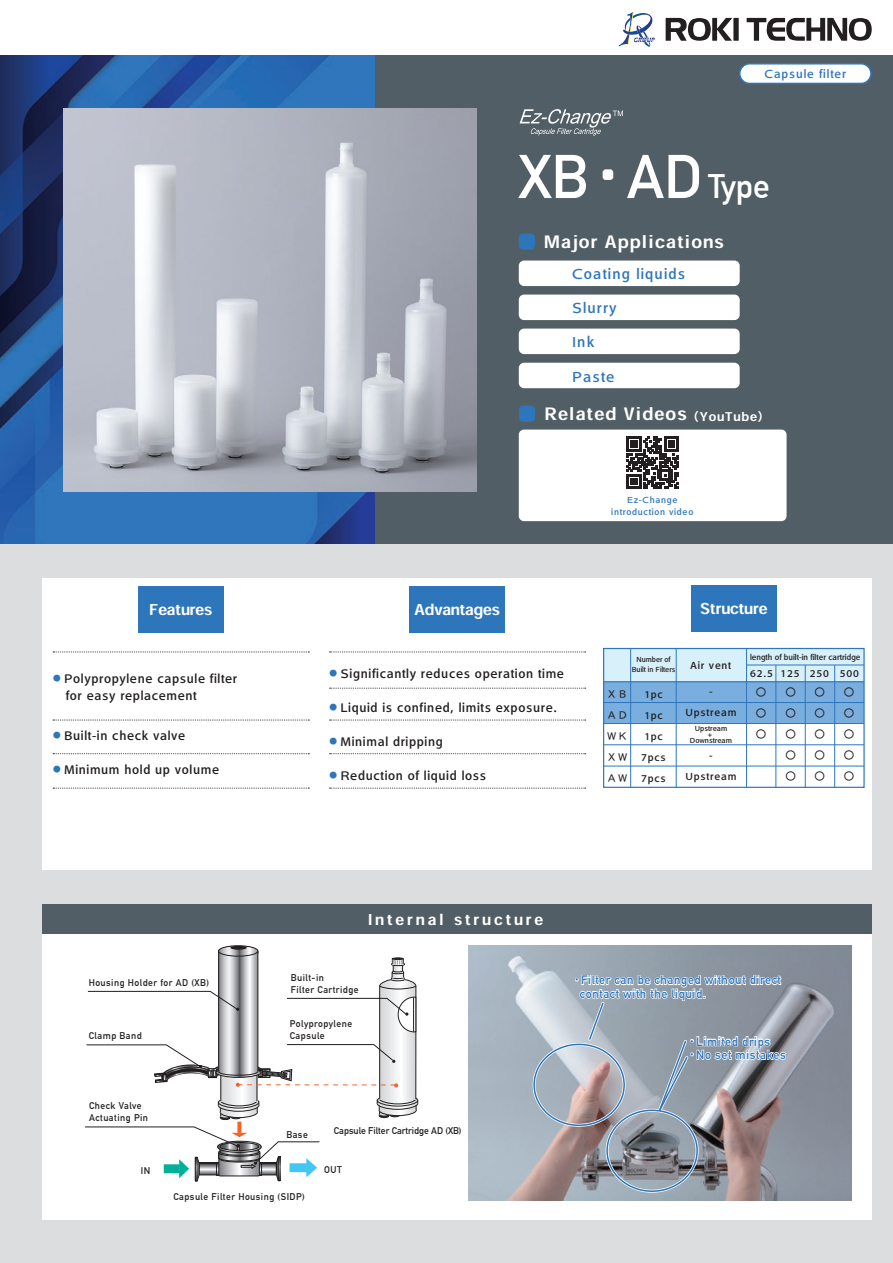
<style>
.page{position:relative;width:893px;height:1263px;background:#fff}
.page>*{position:absolute;margin:0;border:0;box-sizing:border-box;transform-origin:0 0}
.t1{font:700 60.6px "DIN Alternate";color:#fff}
.t2{font:16.95px "Heisei Kaku Go Std W7";letter-spacing:.075em;color:#fff}
.t3{font:14.85px "Heisei Kaku Go Std W5";letter-spacing:.075em;color:#2e76bc}
.t4{font:14.85px "Heisei Kaku Go Std W7";color:#fff}
.t5{font:14.85px "Heisei Kaku Go Std W7";letter-spacing:.2em;color:#fff}
.t6{font:12.75px/16.5px "Heisei Kaku Go Std W5";letter-spacing:.05em;color:#231f20}
.t7{font:700 12px/13.5px "DIN Alternate";letter-spacing:.05em;color:#2e76bc}
.t8{font:12px "Heisei Kaku Go Std W5";letter-spacing:.075em;color:#2e76bc}
.t9{font:10.5px/21px "Heisei Kaku Go Std W5";letter-spacing:.075em;color:#231f20;text-align:center}
.t10{font:10.5px/21px "BIZ UDP Gothic Bold";color:#231f20;text-align:justify}
.t11{font:700 9.6px/12px "DIN Alternate";letter-spacing:.05em;color:#231f20}
.t12{font:700 9.6px "DIN Alternate";color:#231f20}
.t13{font:9px/12px "Heisei Kaku Go Std W5";letter-spacing:.075em;color:#2e76bc;text-align:center}
.t14{font:8.25px "Heisei Kaku Go Std W5";color:#231f20}
.t15{font:7.5px/6px "Heisei Kaku Go Std W5";color:#231f20;text-align:center}
.s1{font-family:"Heisei Kaku Go Std W5";font-weight:400}
.s2{font-size:33.3px}
.s3{font-size:12px}
</style>
<div class="page">
<div style="left:374px;top:55px;width:519px;height:489px;background:#525e65"></div>
<img style="left:0;top:55px;width:374px;height:489px">
<img style="left:164px;top:491px;width:210px;height:53px">
<div style="left:0;top:544px;width:893px;height:719px;background:#dcdddf"></div>
<div style="left:43px;top:578px;width:829px;height:292px;background:#fff"></div>
<div style="left:519px;top:233px;width:16px;height:17px;background:#2e76bc;border-radius:4px"></div>
<svg style="left:53px;top:720px;width:256px;height:1px"></svg>
<svg style="left:53px;top:652px;width:256px;height:1px"></svg>
<svg style="left:53px;top:788px;width:256px;height:1px"></svg>
<svg style="left:53px;top:753px;width:256px;height:1px"></svg>
<svg style="left:330px;top:720px;width:256px;height:1px"></svg>
<svg style="left:330px;top:652px;width:256px;height:1px"></svg>
<svg style="left:330px;top:688px;width:256px;height:1px"></svg>
<svg style="left:330px;top:788px;width:256px;height:1px"></svg>
<svg style="left:330px;top:753px;width:256px;height:1px"></svg>
<div style="left:519px;top:295px;width:221px;height:25px;background:#fff;border-radius:5px"></div>
<div style="left:519px;top:261px;width:221px;height:25px;background:#fff;border-radius:5px"></div>
<div style="left:519px;top:329px;width:221px;height:25px;background:#fff;border-radius:5px"></div>
<div style="left:519px;top:363px;width:221px;height:25px;background:#fff;border-radius:5px"></div>
<div style="left:43px;top:904px;width:829px;height:315px;background:#fff"></div>
<div style="left:43px;top:904px;width:829px;height:29px;background:#525e65"></div>
<svg style="left:520px;top:109px;width:103px;height:27px"></svg>
<img style="left:468px;top:945px;width:383px;height:255px">
<svg style="left:237px;top:1122px;width:4px;height:4px"></svg>
<div style="left:220px;top:1116px;width:10px;height:4px;border:1px solid #231f20;border-radius:50%"></div>
<svg style="left:86px;top:945px;width:333px;height:174px"></svg>
<svg style="left:85px;top:1126px;width:235px;height:55px"></svg>
<svg style="left:574px;top:969px;width:213px;height:145px"></svg>
<div style="left:606px;top:1109px;width:92px;height:83px;border:2px solid #2e76bc;border-radius:50%"></div>
<img style="left:64px;top:108px;width:412px;height:383px">
<div style="left:604px;top:682px;width:260px;height:41px;background:#79aede"></div>
<div style="left:604px;top:648px;width:260px;height:34px;background:#d8f0fa"></div>
<hr style="left:604px;top:766px;width:260px;height:1px;background:#2e76bc">
<hr style="left:604px;top:744px;width:260px;height:1px;background:#2e76bc">
<hr style="left:604px;top:723px;width:260px;height:1px;background:#2e76bc">
<hr style="left:604px;top:702px;width:260px;height:1px;background:#2e76bc">
<hr style="left:746px;top:665px;width:118px;height:1px;background:#2e76bc">
<hr style="left:604px;top:681px;width:260px;height:1px;background:#2e76bc">
<hr style="left:630px;top:648px;width:1px;height:139px;background:#2e76bc">
<hr style="left:676px;top:648px;width:1px;height:139px;background:#2e76bc">
<hr style="left:746px;top:648px;width:1px;height:139px;background:#2e76bc">
<hr style="left:805px;top:665px;width:1px;height:122px;background:#2e76bc">
<hr style="left:776px;top:665px;width:1px;height:122px;background:#2e76bc">
<hr style="left:834px;top:665px;width:1px;height:122px;background:#2e76bc">
<div style="left:603px;top:648px;width:262px;height:140px;border:1px solid #2e76bc"></div>
<div style="left:740px;top:64px;width:131px;height:19px;background:#fff;border-radius:10px"></div>
<div style="left:739px;top:63px;width:133px;height:21px;border:2px solid #2e76bc;border-radius:10px"></div>
<div style="left:138px;top:586px;width:85px;height:47px;background:#2e76bc"></div>
<div style="left:410px;top:586px;width:95px;height:47px;background:#2e76bc"></div>
<div style="left:691px;top:586px;width:85px;height:46px;background:#2e76bc"></div>
<svg style="left:619px;top:12px;width:36px;height:35px"></svg>
<svg style="left:666px;top:18px;width:66px;height:23px"></svg>
<div style="left:733px;top:18px;width:6px;height:23px;background:#231f20"></div>
<svg style="left:747px;top:18px;width:125px;height:23px"></svg>
<div style="left:519px;top:406px;width:16px;height:16px;background:#2e76bc;border-radius:4px"></div>
<div style="left:519px;top:430px;width:267px;height:91px;background:#fff;border-radius:5px"></div>
<svg style="left:627px;top:437px;width:52px;height:52px"></svg>
<p class="t8" style="left:764px;top:66px;width:83px">Capsule filter</p>
<h1 class="t1" style="left:519px;top:131px;width:253px">XB<span class="s1">・</span>AD <span class="s2">Type</span></h1>
<h2 class="t2" style="left:544px;top:231px;width:181px">Major Applications</h2>
<p class="t3" style="left:572px;top:265px;width:115px">Coating liquids</p>
<p class="t3" style="left:572px;top:299px;width:46px">Slurry</p>
<p class="t3" style="left:572px;top:333px;width:24px">Ink</p>
<p class="t3" style="left:572px;top:367px;width:44px">Paste</p>
<h2 class="t2" style="left:544px;top:403px;width:227px">Related Videos<span class="s3">（YouTube）</span></h2>
<p class="t13" style="left:611px;top:494px;width:84px">Ez-Change introduction video</p>
<p class="t4" style="left:149px;top:600px;width:65px">Features</p>
<p class="t4" style="left:415px;top:600px;width:87px">Advantages</p>
<p class="t4" style="left:700px;top:600px;width:69px">Structure</p>
<p class="t6" style="left:66px;top:670px;width:173px;text-indent:-13px"><sup>●</sup> Polypropylene capsule filter for easy replacement</p>
<p class="t6" style="left:53px;top:727px;width:134px"><sup>●</sup> Built-in check valve</p>
<p class="t6" style="left:53px;top:761px;width:168px"><sup>●</sup> Minimum hold up volume</p>
<p class="t6" style="left:330px;top:665px;width:236px"><sup>●</sup> Significantly reduces operation time</p>
<p class="t6" style="left:330px;top:699px;width:229px"><sup>●</sup> Liquid is confined, limits exposure.</p>
<p class="t6" style="left:330px;top:733px;width:115px"><sup>●</sup> Minimal dripping</p>
<p class="t6" style="left:330px;top:767px;width:158px"><sup>●</sup> Reduction of liquid loss</p>
<p class="t15" style="left:632px;top:654px;width:45px;line-height:10.5px">Number of<br>Built in Filters</p>
<p class="t9" style="left:606px;top:684px;width:23px;text-align:justify">ＸＢＡＤＷＫＸＷＡＷ</p>
<p class="t9" style="left:641px;top:684px;width:26px;text-align:left">1pc<br>1pc<br>1pc<br>7pcs<br>7pcs</p>
<p class="t9" style="left:690px;top:655px;width:43px">Air vent</p>
<p class="t9" style="left:685px;top:681px;width:53px">-<br>Upstream</p>
<p class="t15" style="left:690px;top:725px;width:44px">Upstream<br>+<br>Downstream</p>
<p class="t9" style="left:685px;top:744px;width:53px">-<br>Upstream</p>
<p class="t14" style="left:750px;top:652px;width:112px">length of built-in filter cartridge</p>
<p class="t9" style="left:750px;top:663px;width:110px">62.5 125 250 500</p>
<p class="t10" style="left:756px;top:682px;width:12px">○ ○ ○</p>
<p class="t10" style="left:786px;top:682px;width:12px">○ ○ ○ ○ ○</p>
<p class="t10" style="left:814px;top:682px;width:12px">○ ○ ○ ○ ○</p>
<p class="t10" style="left:844px;top:682px;width:12px">○ ○ ○ ○ ○</p>
<p class="t5" style="left:368px;top:910px;width:177px">Internal structure</p>
<p class="t11" style="left:291px;top:971px;width:69px">Built-in<br>Filter Cartridge</p>
<p class="t11" style="left:290px;top:1017px;width:64px">Polypropylene<br>Capsule</p>
<p class="t11" style="left:89px;top:976px;width:122px">Housing Holder for AD (XB)</p>
<p class="t7" style="left:580px;top:972px;width:203px;text-indent:-9px"><span class="s1">・</span>Filter can be changed without direct contact with the liquid.</p>
<p class="t7" style="left:686px;top:1034px;width:101px"><span class="s1">・</span>Limited drips<span class="s1">・</span>No set mistakes</p>
<p class="t11" style="left:89px;top:1029px;width:55px">Clamp Band</p>
<p class="t11" style="left:89px;top:1099px;width:60px">Check Valve<br>Actuating Pin</p>
<p class="t11" style="left:286px;top:1128px;width:23px">Base</p>
<p class="t12" style="left:334px;top:1123px;width:129px">Capsule Filter Cartridge AD (XB)</p>
<p class="t11" style="left:141px;top:1164px;width:11px">IN</p>
<p class="t11" style="left:324px;top:1163px;width:19px">OUT</p>
<p class="t11" style="left:173px;top:1190px;width:133px">Capsule Filter Housing (SIDP)</p>
</div>
